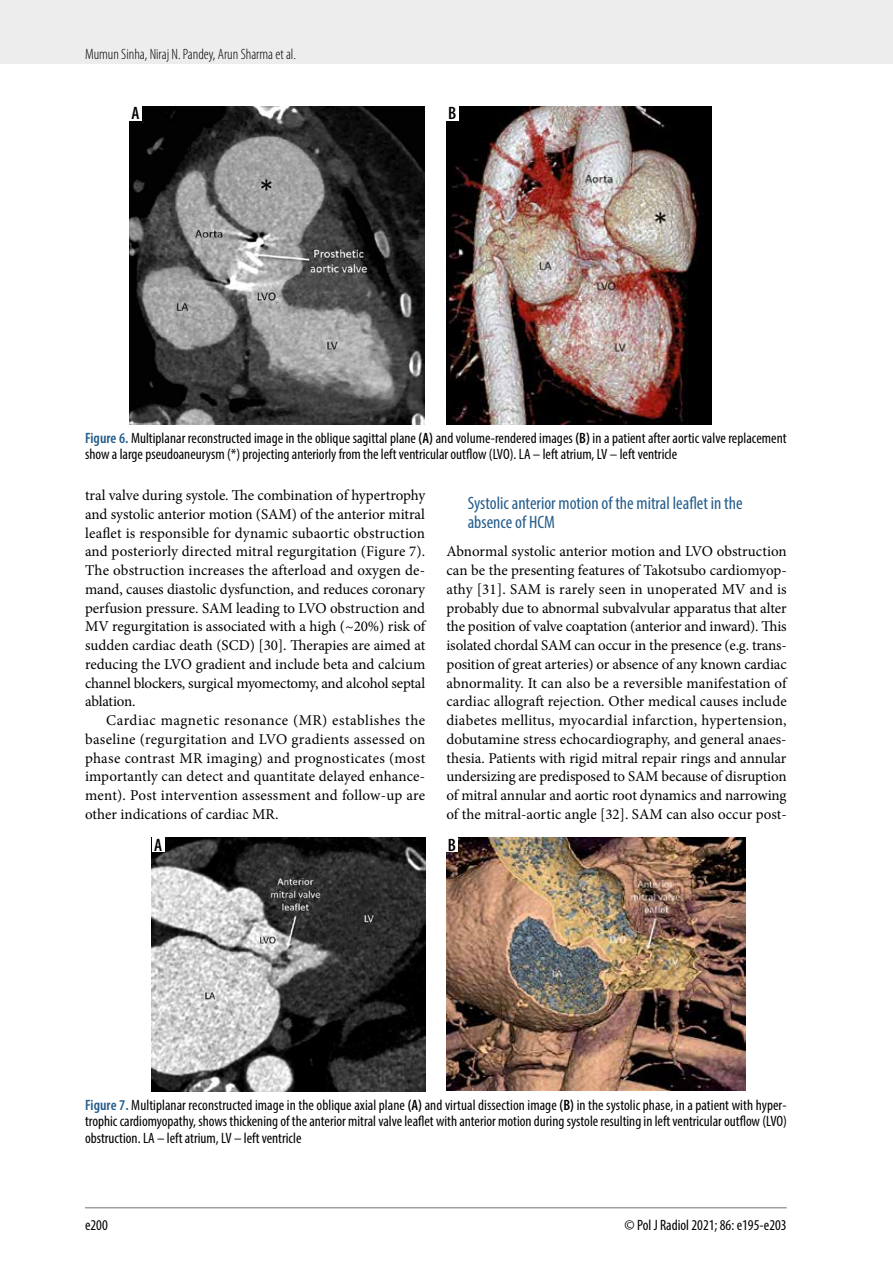
<style>
.page{position:relative;width:893px;height:1263px;background:#fff}
.page>*{position:absolute;margin:0;border:0;box-sizing:border-box;transform-origin:0 0}
.t1{font:condensed 18px/18.8px "Myriad Pro";color:#245d8c}
.t2{font:600 condensed 18px "Myriad Pro";color:#000}
.t3{font:15px/18.8px "Minion Pro";letter-spacing:-.005em;color:#000;text-align:justify}
.t4{font:condensed 15px/16.5px "Myriad Pro";color:#000}
.t5{font:300 condensed 15px "Myriad Pro";color:#000}
.s1{font-weight:600;color:#245d8c}
.s2{font-weight:600}
</style>
<div class="page">
<div style="left:0;top:0;width:893px;height:64px;background:#ededed"></div>
<hr style="left:85px;top:1207px;width:702px;height:1px;background:#9d9d9c">
<img style="left:129px;top:106px;width:296px;height:319px">
<img style="left:446px;top:106px;width:265px;height:319px">
<img style="left:152px;top:838px;width:273px;height:253px">
<img style="left:446px;top:838px;width:299px;height:253px">
<div style="left:129px;top:105px;width:13px;height:15px;background:#fff"></div>
<div style="left:446px;top:105px;width:13px;height:15px;background:#fff"></div>
<div style="left:152px;top:836px;width:12px;height:16px;background:#fff"></div>
<div style="left:445px;top:837px;width:13px;height:15px;background:#fff"></div>
<p class="t5" style="left:85px;top:45px;width:212px">Mumun Sinha, Niraj N. Pandey, Arun Sharma et al.</p>
<p class="t2" style="left:132px;top:102px;width:10px">A</p>
<p class="t2" style="left:448px;top:102px;width:10px">B</p>
<p class="t4" style="left:85px;top:430px;width:703px"><span class="s1">Figure 6.</span> Multiplanar reconstructed image in the oblique sagittal plane <span class="s2">(A)</span> and volume-rendered images <span class="s2">(B)</span> in a patient after aortic valve replacement show a large pseudoaneurysm (*) projecting anteriorly from the left ventricular outflow (LVO). LA – left atrium, LV – left ventricle</p>
<p class="t3" style="left:85px;top:486px;width:342px">tral valve during systole. The combination of hypertrophy and systolic anterior motion (SAM) of the anterior mitral leaflet is responsible for dynamic subaortic obstruction and posteriorly directed mitral regurgitation (Figure 7).<br>The obstruction increases the afterload and oxygen de&shy;mand, causes diastolic dysfunction, and reduces coronary perfusion pressure. SAM leading to LVO obstruction and MV regurgitation is associated with a high (~20%) risk of sudden cardiac death (SCD) [30]. Therapies are aimed at reducing the LVO gradient and include beta and calcium channel blockers, surgical myomectomy, and alcohol septal ablation.</p>
<p class="t3" style="left:85px;top:711px;width:342px;text-indent:21px">Cardiac magnetic resonance (MR) establishes the baseline (regurgitation and LVO gradients assessed on phase contrast MR imaging) and prognosticates (most importantly can detect and quantitate delayed enhance&shy;ment). Post intervention assessment and follow-up are other indications of cardiac MR.</p>
<p class="t1" style="left:468px;top:494px;width:276px">Systolic anterior motion of the mitral leaflet in the absence of HCM</p>
<p class="t3" style="left:446px;top:542px;width:342px">Abnormal systolic anterior motion and LVO obstruction can be the presenting features of Takotsubo cardiomyop&shy;athy [31]. SAM is rarely seen in unoperated MV and is probably due to abnormal subvalvular apparatus that alter the position of valve coaptation (anterior and inward). This isolated chordal SAM can occur in the presence (e.g. trans&shy;position of great arteries) or absence of any known cardiac abnormality. It can also be a reversible manifestation of cardiac allograft rejection. Other medical causes include diabetes mellitus, myocardial infarction, hypertension, dobutamine stress echocardiography, and general anaes&shy;thesia. Patients with rigid mitral repair rings and annular undersizing are predisposed to SAM because of disruption of mitral annular and aortic root dynamics and narrowing of the mitral-aortic angle [32]. SAM can also occur post-</p>
<p class="t2" style="left:154px;top:834px;width:10px">A</p>
<p class="t2" style="left:448px;top:834px;width:10px">B</p>
<p class="t4" style="left:85px;top:1096px;width:703px;text-align:justify"><span class="s1">Figure 7.</span> Multiplanar reconstructed image in the oblique axial plane <span class="s2">(A)</span> and virtual dissection image <span class="s2">(B)</span> in the systolic phase, in a patient with hyper&shy;trophic cardiomyopathy, shows thickening of the anterior mitral valve leaflet with anterior motion during systole resulting in left ventricular outflow (LVO) obstruction. LA – left atrium, LV – left ventricle</p>
<p class="t4" style="left:85px;top:1216px;width:24px">e200</p>
<p class="t4" style="left:625px;top:1216px;width:164px">© Pol J Radiol 2021; 86: e195-e203</p>
</div>
